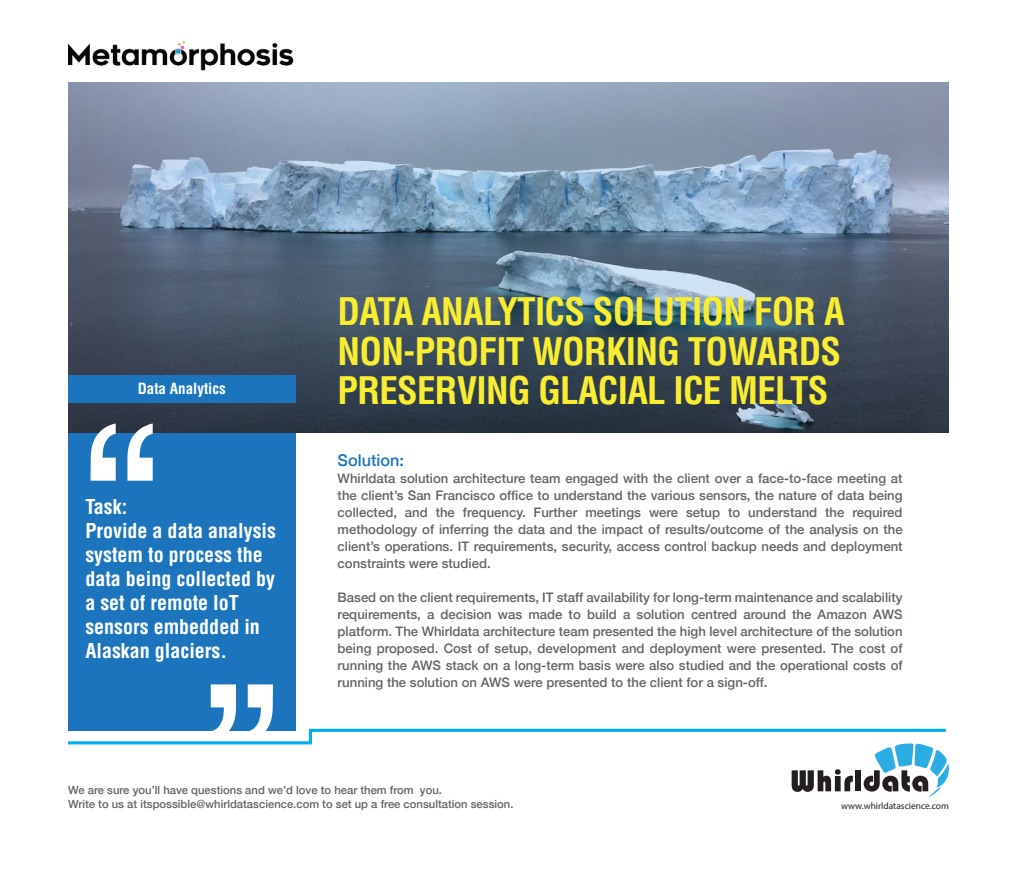
<style>
.page{position:relative;width:1017px;height:878px;background:#fff}
.page>*{position:absolute;margin:0;border:0;box-sizing:border-box;transform-origin:0 0}
.t1{font:700 condensed 37px/39.4px "Helvetica";letter-spacing:-.02em;color:#f9ed32;text-align:justify}
.t2{font:700 condensed 20px/24px "Helvetica";color:#fff}
.t3{font:500 16.25px "Helvetica Neue";color:#1c75bc}
.t4{font:700 condensed 15px "Helvetica";color:#fff}
.t5{font:500 13.12px/17px "Helvetica Neue";color:#636466;text-align:justify}
.t6{font:500 11.25px/13.5px "Helvetica Neue";color:#636466}
.t7{font:condensed 9.44px "Helvetica LT";color:#231f20}
</style>
<div class="page">
<img style="left:68px;top:82px;width:880px;height:351px">
<div style="left:68px;top:433px;width:227px;height:297px;background:#1c75bc"></div>
<svg style="left:90px;top:423px;width:63px;height:57px"></svg>
<img style="left:68px;top:41px;width:226px;height:30px">
<div style="left:68px;top:375px;width:227px;height:28px;background:#1c75bc"></div>
<svg style="left:68px;top:684px;width:880px;height:113px"></svg>
<p class="t4" style="left:138px;top:379px;width:89px">Data Analytics</p>
<h2 class="t2" style="left:85px;top:494px;width:192px">Task:<br>Provide a data analysis system to process the data being collected by a set of remote IoT sensors embedded in<br>Alaskan glaciers.</h2>
<h1 class="t1" style="left:337px;top:291px;width:508px">DATA ANALYTICS SOLUTION FOR A NON-PROFIT WORKING TOWARDS PRESERVING GLACIAL ICE MELTS</h1>
<p class="t3" style="left:337px;top:450px;width:68px">Solution:</p>
<p class="t5" style="left:337px;top:469px;width:566px">Whirldata solution architecture team engaged with the client over a face-to-face meeting at the client’s San Francisco office to understand the various sensors, the nature of data being collected, and the frequency. Further meetings were setup to understand the required methodology of inferring the data and the impact of results/outcome of the analysis on the client’s operations. IT requirements, security, access control backup needs and deployment constraints were studied.</p>
<p class="t5" style="left:337px;top:588px;width:566px">Based on the client requirements, IT staff availability for long-term maintenance and scalability requirements, a decision was made to build a solution centred around the Amazon AWS platform. The Whirldata architecture team presented the high level architecture of the solution being proposed. Cost of setup, development and deployment were presented. The cost of running the AWS stack on a long-term basis were also studied and the operational costs of running the solution on AWS were presented to the client for a sign-off.</p>
<p class="t6" style="left:68px;top:782px;width:447px">We are sure you’ll have questions and we’d love to hear them from you.<br>Write to us at itspossible@whirldatascience.com to set up a free consultation session.</p>
<p class="t7" style="left:841px;top:800px;width:109px">www.whirldatascience.com</p>
</div>
